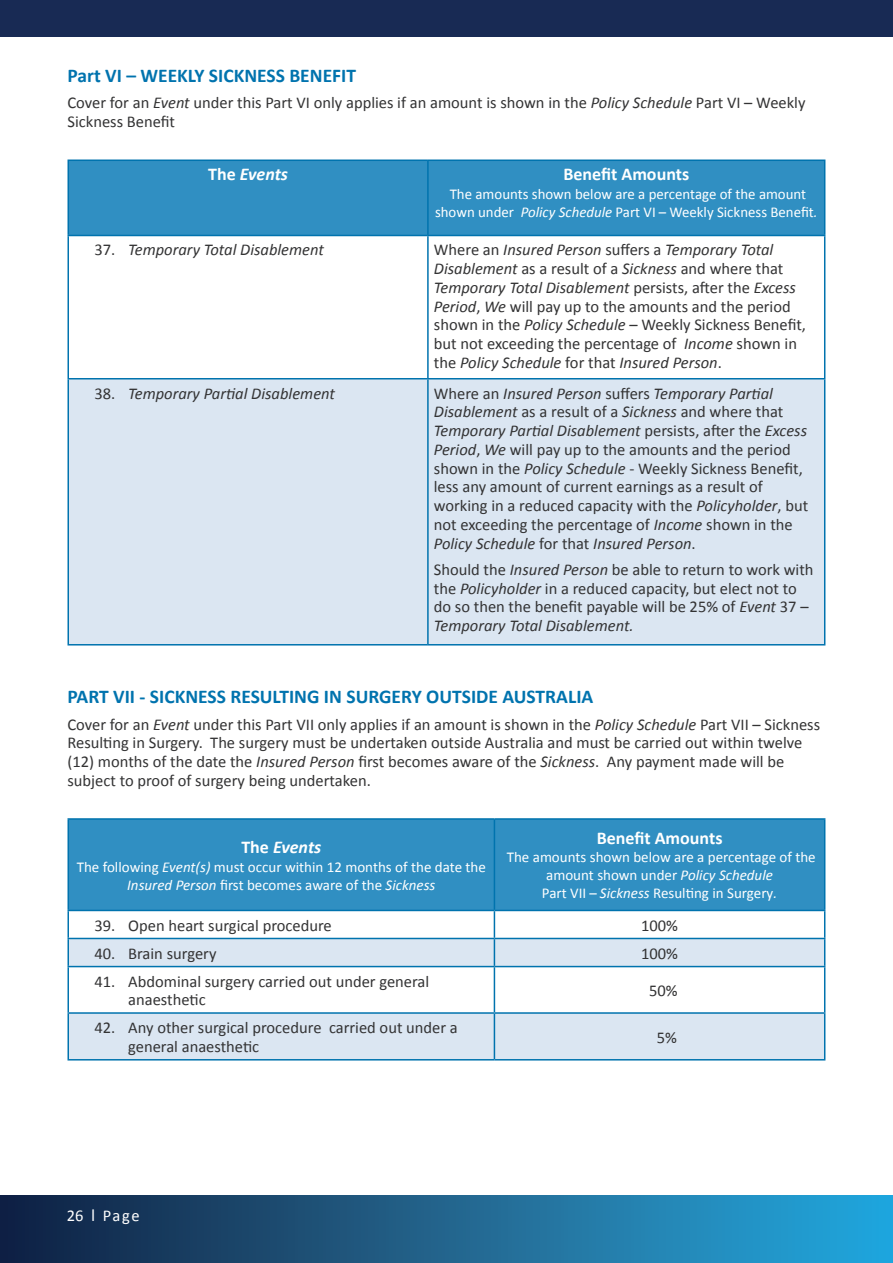
<style>
.page{position:relative;width:893px;height:1263px;background:#fff}
.page>*{position:absolute;margin:0;border:0;box-sizing:border-box;transform-origin:0 0}
.t1{font:700 19.5px "Calibri";color:#0073ae}
.t2{font:700 18px "Calibri";color:#fff}
.t3{font:italic 700 18px "Calibri";color:#fff}
.t4{font:16.5px/18.8px "Calibri";color:#333334}
.t5{font:italic 16.5px "Calibri";color:#333334}
.t6{font:16.5px "Calibri";letter-spacing:.085em;color:#fff}
.t7{font:15px/18px "Calibri";color:#fff;text-align:center}
.s1{font-style:italic}
.s2{font-style:normal}
.s3{font-size:18.6px}
</style>
<div class="page">
<div style="left:0;top:0;width:893px;height:37px;background:#182a54"></div>
<div style="left:0;top:1195px;width:893px;height:68px;background:linear-gradient(to right,#152040,#28a9de)"></div>
<div style="left:69px;top:161px;width:755px;height:74px;background:#308fc2"></div>
<svg style="left:69px;top:236px;width:755px;height:1px"></svg>
<div style="left:69px;top:379px;width:755px;height:265px;background:#dbe6f2"></div>
<hr style="left:68px;top:236px;width:1px;height:142px;background:#0073ae">
<hr style="left:427px;top:236px;width:2px;height:142px;background:#0073ae">
<hr style="left:824px;top:236px;width:1px;height:142px;background:#0073ae">
<hr style="left:68px;top:378px;width:360px;height:1px;background:#0073ae">
<hr style="left:68px;top:379px;width:1px;height:265px;background:#0073ae">
<hr style="left:428px;top:378px;width:397px;height:1px;background:#0073ae">
<hr style="left:427px;top:379px;width:2px;height:265px;background:#0073ae">
<hr style="left:824px;top:379px;width:1px;height:265px;background:#0073ae">
<hr style="left:68px;top:644px;width:360px;height:1px;background:#0073ae">
<hr style="left:428px;top:644px;width:397px;height:1px;background:#0073ae">
<hr style="left:68px;top:159px;width:360px;height:2px;background:#0073ae">
<hr style="left:68px;top:161px;width:1px;height:74px;background:#0073ae">
<hr style="left:428px;top:159px;width:397px;height:2px;background:#0073ae">
<hr style="left:427px;top:161px;width:2px;height:74px;background:#0073ae">
<hr style="left:824px;top:161px;width:1px;height:74px;background:#0073ae">
<hr style="left:68px;top:235px;width:360px;height:1px;background:#0073ae">
<hr style="left:428px;top:235px;width:397px;height:1px;background:#0073ae">
<div style="left:69px;top:820px;width:755px;height:90px;background:#308fc2"></div>
<svg style="left:69px;top:911px;width:755px;height:27px"></svg>
<svg style="left:69px;top:939px;width:755px;height:120px;fill:#dbe6f2"></svg>
<hr style="left:68px;top:818px;width:426px;height:2px;background:#0073ae">
<hr style="left:68px;top:820px;width:1px;height:90px;background:#0073ae">
<hr style="left:494px;top:818px;width:331px;height:2px;background:#0073ae">
<hr style="left:494px;top:820px;width:1px;height:90px;background:#0073ae">
<hr style="left:824px;top:820px;width:1px;height:90px;background:#0073ae">
<hr style="left:68px;top:910px;width:426px;height:1px;background:#0073ae">
<hr style="left:494px;top:910px;width:331px;height:1px;background:#0073ae">
<hr style="left:68px;top:938px;width:426px;height:1px;background:#0073ae">
<svg style="left:68px;top:911px;width:1px;height:55px"></svg>
<hr style="left:494px;top:938px;width:331px;height:1px;background:#0073ae">
<svg style="left:494px;top:911px;width:1px;height:55px"></svg>
<svg style="left:824px;top:911px;width:1px;height:55px"></svg>
<hr style="left:68px;top:966px;width:426px;height:1px;background:#0073ae">
<hr style="left:68px;top:967px;width:1px;height:45px;background:#0073ae">
<hr style="left:494px;top:966px;width:331px;height:1px;background:#0073ae">
<hr style="left:494px;top:967px;width:1px;height:45px;background:#0073ae">
<hr style="left:824px;top:967px;width:1px;height:45px;background:#0073ae">
<hr style="left:68px;top:1012px;width:426px;height:2px;background:#0073ae">
<hr style="left:68px;top:1014px;width:1px;height:45px;background:#0073ae">
<hr style="left:494px;top:1012px;width:331px;height:2px;background:#0073ae">
<hr style="left:494px;top:1014px;width:1px;height:45px;background:#0073ae">
<hr style="left:824px;top:1014px;width:1px;height:45px;background:#0073ae">
<hr style="left:68px;top:1059px;width:426px;height:1px;background:#0073ae">
<hr style="left:494px;top:1059px;width:331px;height:1px;background:#0073ae">
<p class="t1" style="left:68px;top:64px;width:290px">Part VI – WEEKLY SICKNESS BENEFIT</p>
<p class="t4" style="left:68px;top:93px;width:739px">Cover for an <span class="s1">Event</span> under this Part VI only applies if an amount is shown in the <span class="s1">Policy Schedule</span> Part VI – Weekly<br>Sickness Benefit</p>
<p class="t3" style="left:208px;top:162px;width:81px"><span class="s2">The</span> Events</p>
<p class="t2" style="left:563px;top:163px;width:127px">Benefit Amounts</p>
<p class="t7" style="left:435px;top:183px;width:384px;line-height:18.8px">The amounts shown below are a percentage of the amount shown under <span class="s1">Policy Schedule</span> Part VI – Weekly Sickness Benefit<span class="s1">.</span></p>
<p class="t5" style="left:94px;top:239px;width:231px"><span class="s2">37.</span> Temporary Total Disablement</p>
<p class="t4" style="left:434px;top:240px;width:374px">Where an <span class="s1">Insured Person</span> suffers a <span class="s1">Temporary Total Disablement</span> as a result of a <span class="s1">Sickness</span> and where that <span class="s1">Temporary Total Disablement</span> persists, after the <span class="s1">Excess Period</span>, <span class="s1">We</span> will pay up to the amounts and the period shown in the <span class="s1">Policy Schedule</span> – Weekly Sickness Benefit, but not exceeding the percentage of <span class="s1">Income</span> shown in the <span class="s1">Policy Schedule</span> for that <span class="s1">Insured Person</span>.</p>
<p class="t5" style="left:94px;top:382px;width:242px"><span class="s2">38.</span> Temporary Partial Disablement</p>
<p class="t4" style="left:434px;top:383px;width:376px">Where an <span class="s1">Insured Person</span> suffers <span class="s1">Temporary Partial Disablement</span> as a result of a <span class="s1">Sickness</span> and where that <span class="s1">Temporary Partial Disablement</span> persists, after the <span class="s1">Excess Period</span>, <span class="s1">We</span> will pay up to the amounts and the period shown in the <span class="s1">Policy Schedule</span> - Weekly Sickness Benefit, less any amount of current earnings as a result of working in a reduced capacity with the <span class="s1">Policyholder</span>, but not exceeding the percentage of <span class="s1">Income</span> shown in the <span class="s1">Policy Schedule</span> for that <span class="s1">Insured Person</span>.</p>
<p class="t4" style="left:434px;top:559px;width:381px">Should the <span class="s1">Insured Person</span> be able to return to work with the <span class="s1">Policyholder</span> in a reduced capacity, but elect not to do so then the benefit payable will be 25% of <span class="s1">Event</span> 37 – <span class="s1">Temporary Total Disablement.</span></p>
<p class="t1" style="left:68px;top:685px;width:527px">PART VII - SICKNESS RESULTING IN SURGERY OUTSIDE AUSTRALIA</p>
<p class="t4" style="left:68px;top:714px;width:754px">Cover for an <span class="s1">Event</span> under this Part VII only applies if an amount is shown in the <span class="s1">Policy Schedule</span> Part VII – Sickness Resulting in Surgery. The surgery must be undertaken outside Australia and must be carried out within twelve (12) months of the date the <span class="s1">Insured Person</span> first becomes aware of the <span class="s1">Sickness</span>. Any payment made will be subject to proof of surgery being undertaken.</p>
<p class="t3" style="left:241px;top:835px;width:81px"><span class="s2">The</span> Events</p>
<p class="t7" style="left:77px;top:857px;width:411px">The following <span class="s1">Event(s)</span> must occur within 12 months of the date the<br><span class="s1">Insured Person</span> first becomes aware of the <span class="s1">Sickness</span></p>
<p class="t2" style="left:597px;top:827px;width:127px">Benefit Amounts</p>
<p class="t7" style="left:507px;top:848px;width:310px">The amounts shown below are a percentage of the amount shown under <span class="s1">Policy Schedule<br></span>Part VII – <span class="s1">Sickness</span> Resulting in Surgery<span class="s1">.</span></p>
<p class="t4" style="left:94px;top:915px;width:239px">39. Open heart surgical procedure</p>
<p class="t4" style="left:641px;top:915px;width:38px">100%</p>
<p class="t4" style="left:94px;top:943px;width:124px">40. Brain surgery</p>
<p class="t4" style="left:641px;top:943px;width:38px">100%</p>
<p class="t4" style="left:128px;top:971px;width:302px;text-indent:-34px">41. Abdominal surgery carried out under general anaesthetic</p>
<p class="t4" style="left:649px;top:980px;width:30px">50%</p>
<p class="t4" style="left:128px;top:1017px;width:331px;text-indent:-34px">42. Any other surgical procedure carried out under a general anaesthetic</p>
<p class="t4" style="left:657px;top:1027px;width:22px">5%</p>
<p class="t6" style="left:67px;top:1206px;width:74px">26 <span class="s3">I</span> Page</p>
</div>
